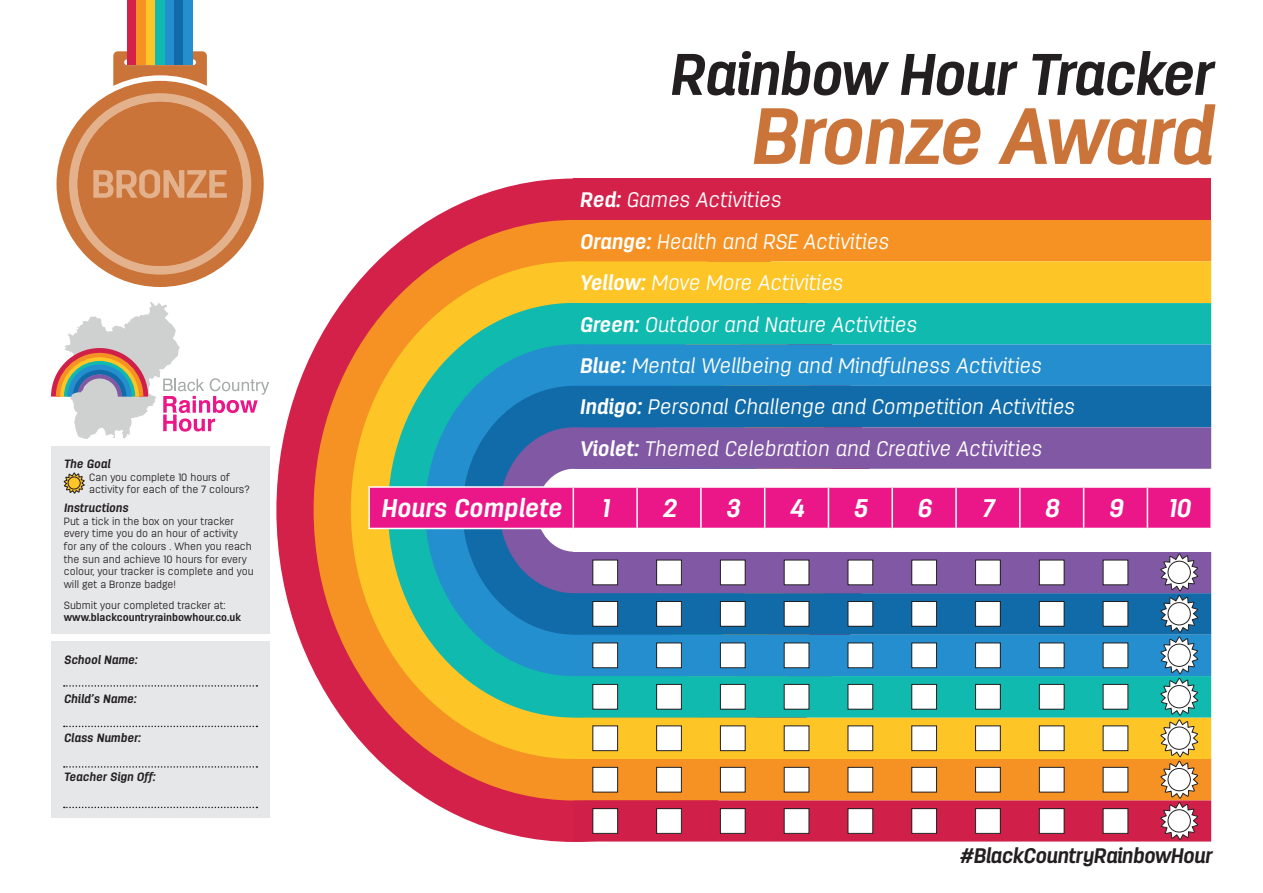
<style>
.page{position:relative;width:1263px;height:893px;background:#fff}
.page>*{position:absolute;margin:0;border:0;box-sizing:border-box;transform-origin:0 0}
.t1{font:italic 700 79.5px "Antartida Essential";letter-spacing:-.04em;color:#cb7439}
.t2{font:italic 700 58.5px "Antartida Essential";letter-spacing:-.025em;color:#231f20}
.t3{font:italic 700 25.5px "Antartida Essential";color:#fff}
.t4{font:italic 300 21px/41.4px "Antartida Essential";color:#fff}
.t5{font:italic 700 21px "Antartida Essential";letter-spacing:-.025em;color:#231f20}
.t6{font:italic 700 12px "Antartida Essential";color:#231f20}
.t7{font:300 10.5px/12.6px "Antartida Essential";color:#231f20}
.t8{font:700 10.5px "Antartida Essential";color:#231f20}
.s1{font-weight:700}
</style>
<div class="page">
<div style="left:276px;top:179px;width:596px;height:663px;background:#d42149;border-radius:50%"></div>
<div style="left:314px;top:220px;width:520px;height:580px;background:#f59223;border-radius:50%"></div>
<div style="left:351px;top:261px;width:446px;height:498px;background:#fec526;border-radius:50%"></div>
<div style="left:388px;top:303px;width:372px;height:415px;background:#10baaf;border-radius:50%"></div>
<div style="left:425px;top:344px;width:298px;height:332px;background:#248fce;border-radius:50%"></div>
<div style="left:462px;top:386px;width:224px;height:249px;background:#106ba8;border-radius:50%"></div>
<div style="left:500px;top:427px;width:148px;height:166px;background:#8158a4;border-radius:50%"></div>
<div style="left:537px;top:469px;width:74px;height:83px;background:#fff;border-radius:50%"></div>
<svg style="left:51px;top:302px;width:218px;height:137px"></svg>
<div style="left:573px;top:179px;width:638px;height:41px;background:#d42149"></div>
<div style="left:589px;top:220px;width:622px;height:41px;background:#f59223"></div>
<div style="left:573px;top:261px;width:638px;height:42px;background:#fec526"></div>
<div style="left:586px;top:303px;width:625px;height:41px;background:#10baaf"></div>
<div style="left:573px;top:344px;width:638px;height:42px;background:#258ece"></div>
<div style="left:584px;top:386px;width:627px;height:41px;background:#106ba8"></div>
<div style="left:573px;top:427px;width:638px;height:126px;background:#8158a4"></div>
<div style="left:573px;top:469px;width:638px;height:83px;background:#fff"></div>
<svg style="left:573px;top:553px;width:638px;height:288px"></svg>
<div style="left:1168px;top:810px;width:22px;height:22px;background:#fff;border-radius:50%"></div>
<div style="left:1168px;top:809px;width:23px;height:23px;border:1px solid #231f20;border-radius:50%"></div>
<div style="left:370px;top:488px;width:840px;height:40px;background:#eb1688"></div>
<hr style="left:368px;top:486px;width:205px;height:2px;background:#fff">
<hr style="left:368px;top:488px;width:2px;height:40px;background:#fff">
<hr style="left:573px;top:488px;width:1px;height:40px;background:#fff">
<hr style="left:636px;top:488px;width:2px;height:40px;background:#fff">
<hr style="left:700px;top:488px;width:2px;height:40px;background:#fff">
<hr style="left:764px;top:488px;width:1px;height:40px;background:#fff">
<hr style="left:828px;top:488px;width:1px;height:40px;background:#fff">
<hr style="left:891px;top:488px;width:2px;height:40px;background:#fff">
<hr style="left:955px;top:488px;width:2px;height:40px;background:#fff">
<hr style="left:1019px;top:488px;width:1px;height:40px;background:#fff">
<hr style="left:1083px;top:488px;width:1px;height:40px;background:#fff">
<hr style="left:1147px;top:488px;width:1px;height:40px;background:#fff">
<hr style="left:368px;top:528px;width:205px;height:1px;background:#fff">
<div style="left:113px;top:51px;width:94px;height:64px;background:#cb7439;border-radius:5px"></div>
<svg style="left:56px;top:75px;width:208px;height:212px"></svg>
<svg style="left:69px;top:93px;width:182px;height:182px;background:#d48c5b"></svg>
<div style="left:124px;top:59px;width:72px;height:6px;background:#fff;border-radius:3px"></div>
<div style="left:127px;top:0;width:9px;height:65px;background:#d42149"></div>
<div style="left:136px;top:0;width:10px;height:65px;background:#f59223"></div>
<div style="left:146px;top:0;width:9px;height:65px;background:#fec526"></div>
<div style="left:155px;top:0;width:10px;height:65px;background:#10baaf"></div>
<div style="left:165px;top:0;width:9px;height:65px;background:#258ece"></div>
<div style="left:174px;top:0;width:10px;height:65px;background:#106ba8"></div>
<div style="left:184px;top:0;width:9px;height:65px;background:#258ece"></div>
<div style="left:51px;top:446px;width:218px;height:188px;background:#e6e7e9"></div>
<svg style="left:63px;top:472px;width:22px;height:22px"></svg>
<div style="left:68px;top:477px;width:12px;height:12px;background:#fec526;border-radius:50%"></div>
<div style="left:68px;top:477px;width:13px;height:12px;border:1px solid #231f20;border-radius:50%"></div>
<div style="left:51px;top:642px;width:218px;height:176px;background:#e6e7e9"></div>
<svg style="left:64px;top:685px;width:193px;height:2px"></svg>
<svg style="left:64px;top:726px;width:193px;height:1px"></svg>
<svg style="left:64px;top:807px;width:193px;height:1px"></svg>
<svg style="left:64px;top:766px;width:193px;height:2px"></svg>
<p class="t6" style="left:64px;top:457px;width:48px">The Goal</p>
<p class="t7" style="left:89px;top:471px;width:162px">Can you complete 10 hours of activity for each of the 7 colours?</p>
<p class="t6" style="left:64px;top:501px;width:66px">Instructions</p>
<p class="t7" style="left:64px;top:515px;width:191px">Put a tick in the box on your tracker every time you do an hour of activity<br>for any of the colours . When you reach the sun and achieve 10 hours for every colour, your tracker is complete and you will get a Bronze badge!</p>
<p class="t7" style="left:64px;top:599px;width:164px">Submit your completed tracker at:</p>
<p class="t8" style="left:64px;top:612px;width:179px">www.blackcountryrainbowhour.co.uk</p>
<p class="t6" style="left:64px;top:653px;width:75px">School Name:</p>
<p class="t6" style="left:64px;top:692px;width:74px">Child’s Name:</p>
<p class="t6" style="left:64px;top:731px;width:78px">Class Number:</p>
<p class="t6" style="left:64px;top:770px;width:93px">Teacher Sign Off:</p>
<h2 class="t2" style="left:668px;top:42px;width:545px">Rainbow Hour Tracker</h2>
<h1 class="t1" style="left:749px;top:92px;width:464px">Bronze Award</h1>
<p class="t4" style="left:579px;top:179px;width:496px"><span class="s1">Red:</span> Games Activities<br><span class="s1">Orange:</span> Health and RSE Activities<br><span class="s1">Yellow:</span> Move More Activities<br><span class="s1">Green:</span> Outdoor and Nature Activities<br><span class="s1">Blue:</span> Mental Wellbeing and Mindfulness Activities <span class="s1">Indigo:</span> Personal Challenge and Competition Activities <span class="s1">Violet:</span> Themed Celebration and Creative Activities</p>
<h3 class="t3" style="left:381px;top:494px;width:182px">Hours Complete</h3>
<h3 class="t3" style="left:601px;top:494px;width:9px">1</h3>
<h3 class="t3" style="left:662px;top:494px;width:16px">2</h3>
<h3 class="t3" style="left:725px;top:494px;width:16px">3</h3>
<h3 class="t3" style="left:789px;top:494px;width:16px">4</h3>
<h3 class="t3" style="left:853px;top:494px;width:16px">5</h3>
<h3 class="t3" style="left:917px;top:494px;width:16px">6</h3>
<h3 class="t3" style="left:982px;top:494px;width:13px">7</h3>
<h3 class="t3" style="left:1044px;top:494px;width:17px">8</h3>
<h3 class="t3" style="left:1108px;top:494px;width:16px">9</h3>
<h3 class="t3" style="left:1168px;top:494px;width:24px">10</h3>
<h3 class="t5" style="left:959px;top:844px;width:254px">#BlackCountryRainbowHour</h3>
</div>
